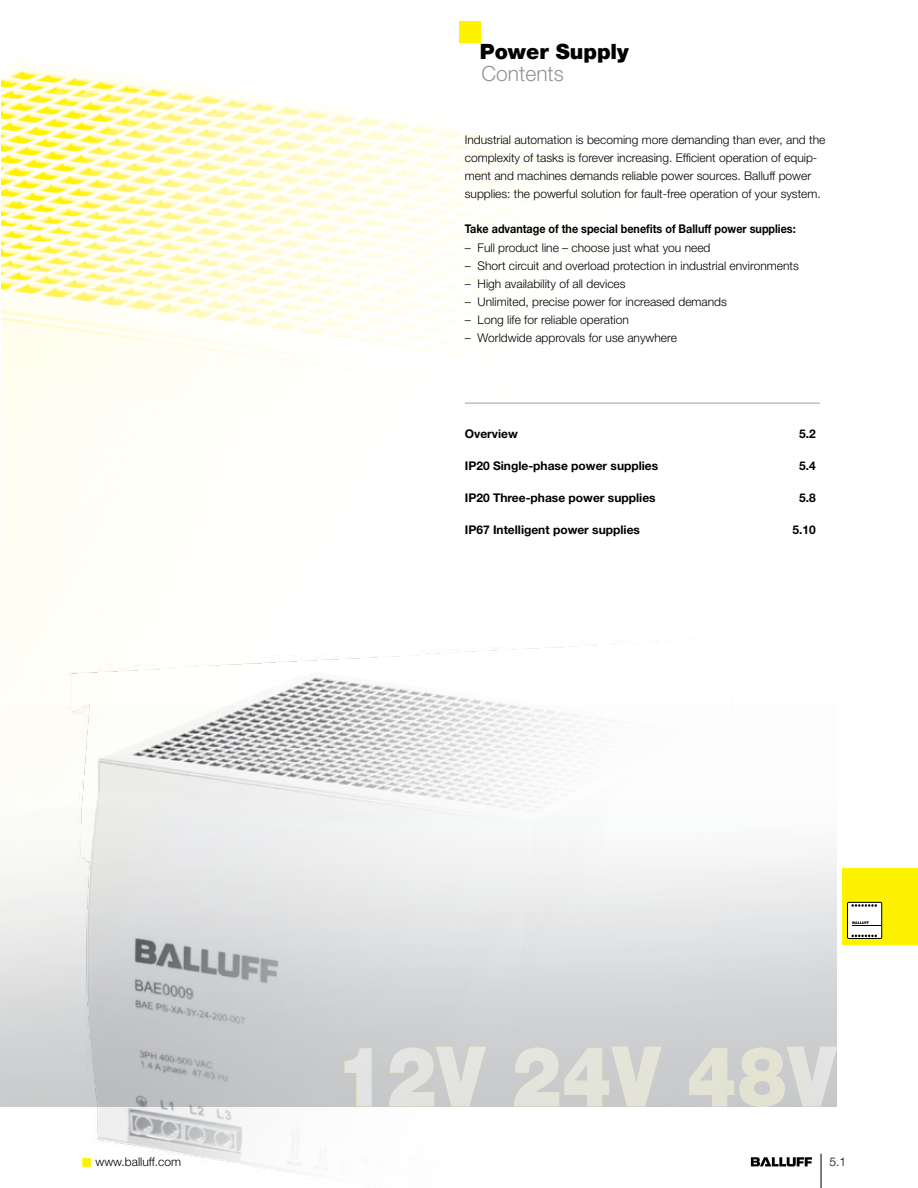
<style>
.page{position:relative;width:918px;height:1188px;background:#fff}
.page>*{position:absolute;margin:0;border:0;box-sizing:border-box;transform-origin:0 0}
.t1{font:900 21px "Helvetica Neue LT";color:#000}
.t2{font:300 21px "Helvetica Neue LT";color:#939598}
.t3{font:300 12px/18px "Helvetica Neue LT";color:#000}
.t4{font:700 12px "Helvetica Neue LT";color:#000}
.t5{font:700 12px "Helvetica Neue LT";color:#000;scale:.9 1}
.s1{color:#fff200}
</style>
<div class="page">
<img style="left:0;top:21px;width:918px;height:1167px">
<hr style="left:465px;top:402px;width:355px;height:2px;background:#bcbec0">
<svg style="left:344px;top:1047px;width:493px;height:60px;background:#d6d7d3"></svg>
<p class="t3" style="left:81px;top:1153px;width:102px"><span class="s1">■</span> www.balluff.com</p>
<h1 class="t1" style="left:480px;top:39px;width:150px">Power Supply</h1>
<h1 class="t2" style="left:482px;top:61px;width:84px">Contents</h1>
<p class="t3" style="left:465px;top:130px;width:362px">Industrial automation is becoming more demanding than ever, and the complexity of tasks is forever increasing. Efficient operation of equip&shy;ment and machines demands reliable power sources. Balluff power supplies: the powerful solution for fault-free operation of your system.</p>
<p class="t5" style="left:465px;top:221px;width:369px">Take advantage of the special benefits of Balluff power supplies:</p>
<p class="t3" style="left:465px;top:238px;width:247px">– Full product line – choose just what you need</p>
<p class="t3" style="left:465px;top:256px;width:335px">– Short circuit and overload protection in industrial environments</p>
<p class="t3" style="left:465px;top:274px;width:162px">– High availability of all devices</p>
<p class="t3" style="left:465px;top:292px;width:264px">– Unlimited, precise power for increased demands</p>
<p class="t3" style="left:465px;top:310px;width:166px">– Long life for reliable operation</p>
<p class="t3" style="left:465px;top:328px;width:214px">– Worldwide approvals for use anywhere</p>
<p class="t4" style="left:465px;top:426px;width:55px">Overview</p>
<p class="t4" style="left:799px;top:426px;width:18px">5.2</p>
<p class="t4" style="left:465px;top:458px;width:195px">IP20 Single-phase power supplies</p>
<p class="t4" style="left:799px;top:458px;width:18px">5.4</p>
<p class="t4" style="left:465px;top:490px;width:192px">IP20 Three-phase power supplies</p>
<p class="t4" style="left:799px;top:490px;width:18px">5.8</p>
<p class="t4" style="left:465px;top:523px;width:177px">IP67 Intelligent power supplies</p>
<p class="t4" style="left:792px;top:523px;width:25px">5.10</p>
<p class="t3" style="left:830px;top:1153px;width:18px">5.1</p>
</div>
